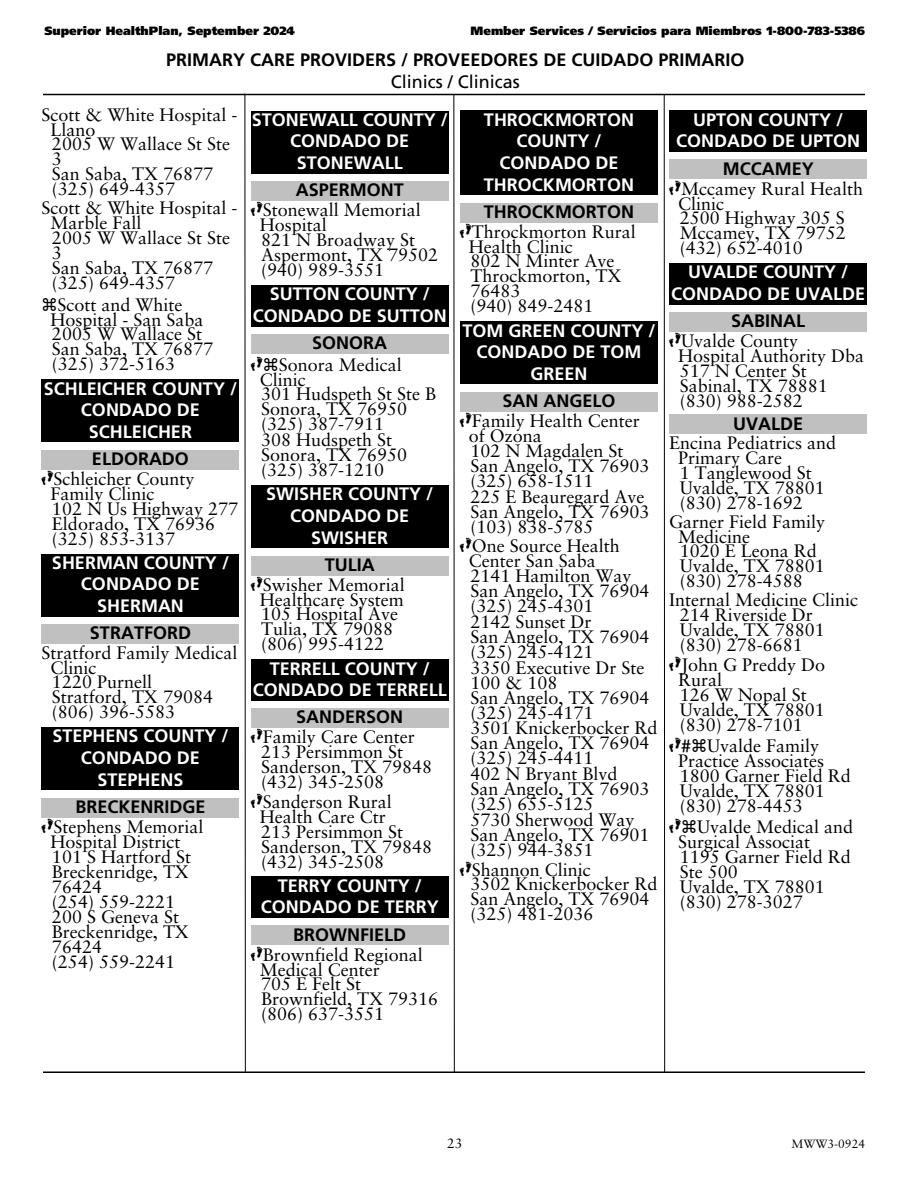
<style>
.page{position:relative;width:918px;height:1188px;background:#fff}
.page>*{position:absolute;margin:0;border:0;box-sizing:border-box;transform-origin:0 0}
.t1{font:18px/15px "Sabon LT Std";color:#000}
.t2{font:700 18px/21.6px "Frutiger LT Std";color:#fff;text-align:center}
.t3{font:700 18px "Frutiger LT Std";color:#000}
.t4{font:18px "Frutiger LT Std";color:#000}
.t5{font:13.5px "Sabon LT Std";color:#000}
.t6{font:900 12px "Frutiger LT Std";color:#000}
.t7{font:12px "Sabon LT Std";color:#000}
.s1{font-family:"Feet";font-weight:700}
.s2{font-weight:700}
</style>
<div class="page">
<div style="left:41px;top:379px;width:198px;height:63px;background:#000"></div>
<div style="left:41px;top:450px;width:198px;height:19px;background:#c0c0c0"></div>
<div style="left:41px;top:554px;width:198px;height:63px;background:#000"></div>
<div style="left:41px;top:624px;width:198px;height:20px;background:#c0c0c0"></div>
<div style="left:41px;top:727px;width:198px;height:63px;background:#000"></div>
<div style="left:41px;top:798px;width:198px;height:19px;background:#c0c0c0"></div>
<div style="left:251px;top:111px;width:198px;height:62px;background:#000"></div>
<div style="left:251px;top:181px;width:198px;height:20px;background:#c0c0c0"></div>
<div style="left:251px;top:285px;width:198px;height:41px;background:#000"></div>
<div style="left:251px;top:334px;width:198px;height:19px;background:#c0c0c0"></div>
<div style="left:251px;top:485px;width:198px;height:63px;background:#000"></div>
<div style="left:251px;top:556px;width:198px;height:19px;background:#c0c0c0"></div>
<div style="left:251px;top:659px;width:198px;height:42px;background:#000"></div>
<div style="left:251px;top:709px;width:198px;height:19px;background:#c0c0c0"></div>
<div style="left:251px;top:877px;width:198px;height:41px;background:#000"></div>
<div style="left:251px;top:926px;width:198px;height:19px;background:#c0c0c0"></div>
<div style="left:460px;top:111px;width:198px;height:84px;background:#000"></div>
<div style="left:460px;top:203px;width:198px;height:19px;background:#c0c0c0"></div>
<div style="left:460px;top:322px;width:198px;height:62px;background:#000"></div>
<div style="left:460px;top:392px;width:198px;height:20px;background:#c0c0c0"></div>
<div style="left:669px;top:111px;width:198px;height:41px;background:#000"></div>
<div style="left:669px;top:160px;width:198px;height:19px;background:#c0c0c0"></div>
<div style="left:669px;top:263px;width:198px;height:42px;background:#000"></div>
<div style="left:669px;top:312px;width:198px;height:20px;background:#c0c0c0"></div>
<div style="left:669px;top:415px;width:198px;height:19px;background:#c0c0c0"></div>
<hr style="left:43px;top:94px;width:822px;height:1px;background:#000">
<hr style="left:43px;top:1071px;width:822px;height:2px;background:#000">
<svg style="left:244px;top:93px;width:2px;height:979px;background:#7e7e7e"></svg>
<svg style="left:453px;top:95px;width:2px;height:977px;background:#7e7e7e"></svg>
<svg style="left:663px;top:93px;width:3px;height:979px"></svg>
<p class="t6" style="left:44px;top:26px;width:252px">Superior HealthPlan, September 2024</p>
<p class="t6" style="left:471px;top:26px;width:396px">Member Services / Servicios para Miembros 1-800-783-5386</p>
<p class="t3" style="left:166px;top:53px;width:580px">PRIMARY CARE PROVIDERS / PROVEEDORES DE CUIDADO PRIMARIO</p>
<p class="t4" style="left:391px;top:71px;width:131px">Clinics / Clinicas</p>
<p class="t1" style="left:50px;top:109px;width:189px;text-indent:-9px">Scott &amp; White Hospital -<br>Llano<br>2005 W Wallace St Ste<br>3<br>San Saba, TX 76877 (325) 649-4357</p>
<p class="t1" style="left:50px;top:202px;width:189px;text-indent:-9px">Scott &amp; White Hospital -<br>Marble Fall<br>2005 W Wallace St Ste<br>3<br>San Saba, TX 76877 (325) 649-4357</p>
<p class="t1" style="left:50px;top:299px;width:164px;text-indent:7px">Scott and White<br>Hospital - San Saba<br>2005 W Wallace St<br>San Saba, TX 76877 (325) 372-5163</p>
<p class="t2" style="left:44px;top:379px;width:195px">SCHLEICHER COUNTY /<br>CONDADO DE<br>SCHLEICHER</p>
<p class="t3" style="left:92px;top:452px;width:99px">ELDORADO</p>
<p class="t1" style="left:50px;top:473px;width:189px;text-indent:-9px"><span class="s1">F</span>Schleicher County<br>Family Clinic<br>102 N Us Highway 277<br>Eldorado, TX 76936 (325) 853-3137</p>
<p class="t2" style="left:52px;top:554px;width:179px">SHERMAN COUNTY /<br>CONDADO DE<br>SHERMAN</p>
<p class="t3" style="left:90px;top:627px;width:103px">STRATFORD</p>
<p class="t1" style="left:50px;top:647px;width:189px;text-indent:-9px">Stratford Family Medical<br>Clinic<br>1220 Purnell<br>Stratford, TX 79084 (806) 396-5583</p>
<p class="t2" style="left:52px;top:727px;width:178px">STEPHENS COUNTY /<br>CONDADO DE<br>STEPHENS</p>
<p class="t3" style="left:75px;top:800px;width:132px">BRECKENRIDGE</p>
<p class="t1" style="left:50px;top:821px;width:154px;text-indent:-9px"><span class="s1">F</span>Stephens Memorial<br>Hospital District<br>101 S Hartford St<br>Breckenridge, TX<br>76424<br>(254) 559-2221<br>200 S Geneva St<br>Breckenridge, TX<br>76424<br>(254) 559-2241</p>
<p class="t2" style="left:252px;top:111px;width:198px">STONEWALL COUNTY /<br>CONDADO DE<br>STONEWALL</p>
<p class="t3" style="left:296px;top:184px;width:110px">ASPERMONT</p>
<p class="t1" style="left:260px;top:204px;width:180px;text-indent:-9px"><span class="s1">F</span>Stonewall Memorial<br>Hospital<br>821 N Broadway St<br>Aspermont, TX 79502 (940) 989-3551</p>
<p class="t2" style="left:253px;top:285px;width:196px">SUTTON COUNTY /<br>CONDADO DE SUTTON</p>
<p class="t3" style="left:312px;top:336px;width:77px">SONORA</p>
<p class="t1" style="left:260px;top:359px;width:178px;text-indent:-9px"><span class="s1">F</span> Sonora Medical<br>Clinic<br>301 Hudspeth St Ste B<br>Sonora, TX 76950 (325) 387-7911<br>308 Hudspeth St<br>Sonora, TX 76950 (325) 387-1210</p>
<p class="t2" style="left:266px;top:485px;width:169px">SWISHER COUNTY /<br>CONDADO DE<br>SWISHER</p>
<p class="t3" style="left:325px;top:558px;width:52px">TULIA</p>
<p class="t1" style="left:251px;top:579px;width:155px;text-align:center"><span class="s1">F</span>Swisher Memorial<br>Healthcare System<br>105 Hospital Ave<br>Tulia, TX 79088 (806) 995-4122</p>
<p class="t2" style="left:253px;top:660px;width:196px">TERRELL COUNTY /<br>CONDADO DE TERRELL</p>
<p class="t3" style="left:296px;top:711px;width:109px">SANDERSON</p>
<p class="t1" style="left:261px;top:731px;width:173px;text-indent:-10px"><span class="s1">F</span>Family Care Center<br>213 Persimmon St<br>Sanderson, TX 79848 (432) 345-2508</p>
<p class="t1" style="left:260px;top:796px;width:174px;text-indent:-9px"><span class="s1">F</span>Sanderson Rural<br>Health Care Ctr<br>213 Persimmon St<br>Sanderson, TX 79848 (432) 345-2508</p>
<p class="t2" style="left:261px;top:877px;width:180px">TERRY COUNTY /<br>CONDADO DE TERRY</p>
<p class="t3" style="left:293px;top:928px;width:115px">BROWNFIELD</p>
<p class="t1" style="left:260px;top:949px;width:180px;text-indent:-9px"><span class="s1">F</span>Brownfield Regional<br>Medical Center<br>705 E Felt St<br>Brownfield, TX 79316 (806) 637-3551</p>
<p class="t2" style="left:484px;top:111px;width:152px">THROCKMORTON<br>COUNTY /<br>CONDADO DE<br>THROCKMORTON</p>
<p class="t3" style="left:484px;top:205px;width:152px">THROCKMORTON</p>
<p class="t1" style="left:469px;top:226px;width:168px;text-indent:-9px"><span class="s1">F</span>Throckmorton Rural<br>Health Clinic<br>802 N Minter Ave<br>Throckmorton, TX<br>76483<br>(940) 849-2481</p>
<p class="t2" style="left:462px;top:322px;width:195px">TOM GREEN COUNTY /<br>CONDADO DE TOM<br>GREEN</p>
<p class="t3" style="left:502px;top:394px;width:115px">SAN ANGELO</p>
<p class="t1" style="left:469px;top:415px;width:182px;text-indent:-9px"><span class="s1">F</span>Family Health Center of Ozona<br>102 N Magdalen St<br>San Angelo, TX 76903 (325) 658-1511<br>225 E Beauregard Ave<br>San Angelo, TX 76903 (103) 838-5785</p>
<p class="t1" style="left:469px;top:540px;width:190px;text-indent:-9px"><span class="s1">F</span>One Source Health<br>Center San Saba<br>2141 Hamilton Way<br>San Angelo, TX 76904 (325) 245-4301<br>2142 Sunset Dr<br>San Angelo, TX 76904 (325) 245-4121<br>3350 Executive Dr Ste<br>100 &amp; 108<br>San Angelo, TX 76904 (325) 245-4171<br>3501 Knickerbocker Rd<br>San Angelo, TX 76904 (325) 245-4411<br>402 N Bryant Blvd<br>San Angelo, TX 76903 (325) 655-5125<br>5730 Sherwood Way<br>San Angelo, TX 76901 (325) 944-3851</p>
<p class="t1" style="left:470px;top:864px;width:189px;text-indent:-10px"><span class="s1">F</span>Shannon Clinic<br>3502 Knickerbocker Rd<br>San Angelo, TX 76904 (325) 481-2036</p>
<p class="t2" style="left:676px;top:111px;width:186px">UPTON COUNTY /<br>CONDADO DE UPTON</p>
<p class="t3" style="left:723px;top:162px;width:92px">MCCAMEY</p>
<p class="t1" style="left:678px;top:183px;width:186px;text-indent:-9px"><span class="s1">F</span>Mccamey Rural Health<br>Clinic<br>2500 Highway 305 S<br>Mccamey, TX 79752 (432) 652-4010</p>
<p class="t2" style="left:671px;top:263px;width:196px">UVALDE COUNTY /<br>CONDADO DE UVALDE</p>
<p class="t3" style="left:731px;top:315px;width:75px">SABINAL</p>
<p class="t1" style="left:678px;top:335px;width:188px;text-indent:-9px"><span class="s1">F</span>Uvalde County<br>Hospital Authority Dba<br>517 N Center St<br>Sabinal, TX 78881 (830) 988-2582</p>
<p class="t3" style="left:733px;top:417px;width:72px">UVALDE</p>
<p class="t1" style="left:678px;top:437px;width:160px;text-indent:-9px">Encina Pediatrics and<br>Primary Care<br>1 Tanglewood St<br>Uvalde, TX 78801 (830) 278-1692</p>
<p class="t1" style="left:678px;top:516px;width:149px;text-indent:-9px">Garner Field Family<br>Medicine<br>1020 E Leona Rd<br>Uvalde, TX 78801 (830) 278-4588</p>
<p class="t1" style="left:680px;top:595px;width:180px;text-indent:-10px">Internal Medicine Clinic<br>214 Riverside Dr<br>Uvalde, TX 78801 (830) 278-6681</p>
<p class="t1" style="left:678px;top:659px;width:149px;text-indent:-9px"><span class="s1">F</span>John G Preddy Do<br>Rural<br>126 W Nopal St<br>Uvalde, TX 78801 (830) 278-7101</p>
<p class="t1" style="left:678px;top:740px;width:174px;text-indent:-9px"><span class="s1">F</span><span class="s2">#</span> Uvalde Family<br>Practice Associates<br>1800 Garner Field Rd<br>Uvalde, TX 78801 (830) 278-4453</p>
<p class="t1" style="left:678px;top:821px;width:177px;text-indent:-9px"><span class="s1">F</span> Uvalde Medical and<br>Surgical Associat<br>1195 Garner Field Rd<br>Ste 500<br>Uvalde, TX 78801 (830) 278-3027</p>
<p class="t5" style="left:447px;top:1138px;width:17px">23</p>
<p class="t7" style="left:792px;top:1139px;width:75px">MWW3-0924</p>
</div>
